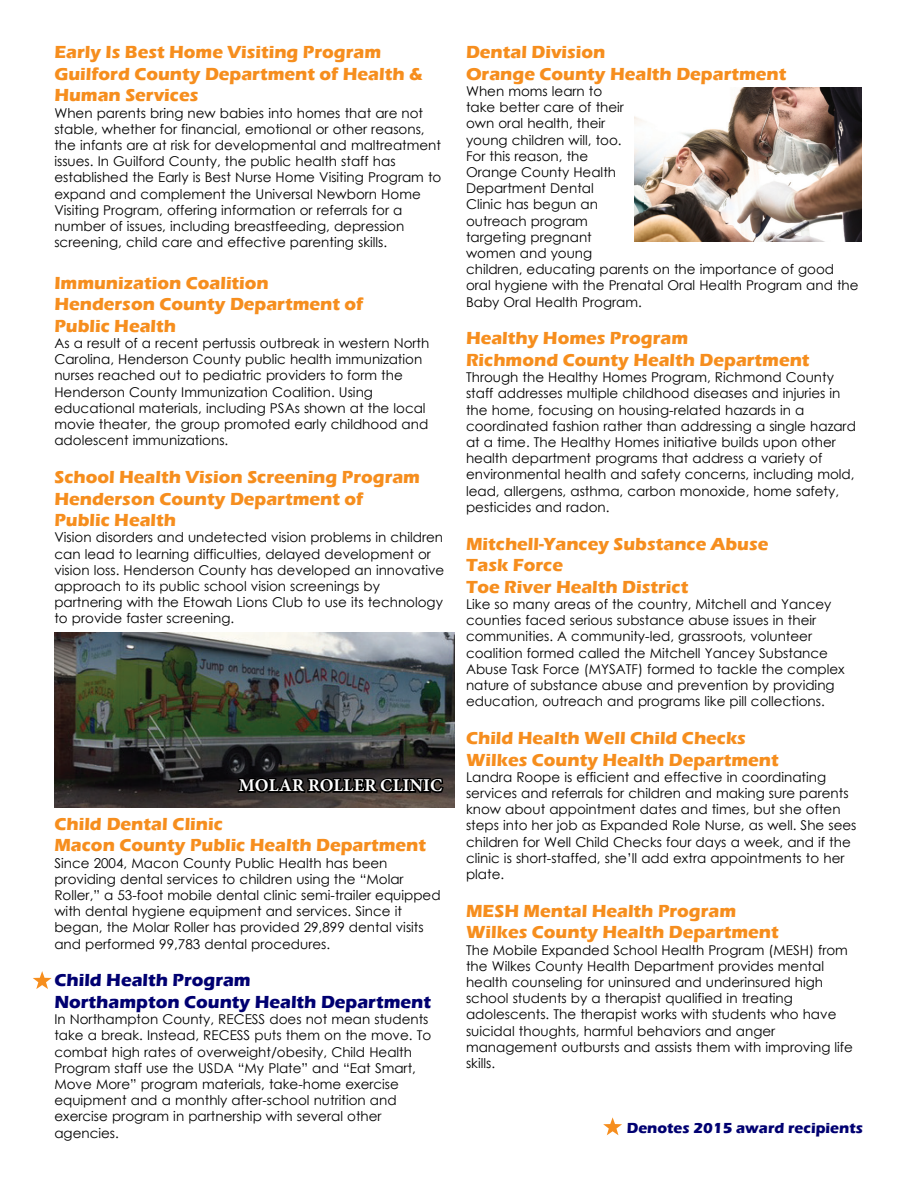
<style>
.page{position:relative;width:918px;height:1188px;background:#fff}
.page>*{position:absolute;margin:0;border:0;box-sizing:border-box;transform-origin:0 0}
.t1{font:700 18px/21.6px "Eras ITC";color:#f68e1e}
.t2{font:700 18px "Eras ITC";color:#000071}
.t3{font:700 18px "Minion Pro";letter-spacing:.01em;color:#fff}
.t4{font:700 15px "Eras ITC";color:#000071}
.t5{font:13.5px/16.2px "Century Gothic";color:#000}
</style>
<div class="page">
<img style="left:54px;top:632px;width:400px;height:176px">
<img style="left:236px;top:632px;width:210px;height:176px">
<img style="left:634px;top:88px;width:227px;height:154px">
<svg style="left:603px;top:1117px;width:19px;height:18px"></svg>
<svg style="left:33px;top:971px;width:19px;height:18px"></svg>
<p class="t1" style="left:54px;top:41px;width:328px">Early Is Best Home Visiting Program</p>
<p class="t1" style="left:54px;top:63px;width:370px">Guilford County Department of Health &amp;<br>Human Services</p>
<p class="t5" style="left:54px;top:104px;width:389px">When parents bring new babies into homes that are not stable, whether for financial, emotional or other reasons, the infants are at risk for developmental and maltreatment issues. In Guilford County, the public health staff has established the Early is Best Nurse Home Visiting Program to expand and complement the Universal Newborn Home Visiting Program, offering information or referrals for a number of issues, including breastfeeding, depression screening, child care and effective parenting skills.</p>
<p class="t1" style="left:54px;top:272px;width:216px">Immunization Coalition</p>
<p class="t1" style="left:54px;top:293px;width:310px">Henderson County Department of</p>
<p class="t1" style="left:54px;top:315px;width:123px">Public Health</p>
<p class="t5" style="left:54px;top:335px;width:377px">As a result of a recent pertussis outbreak in western North Carolina, Henderson County public health immunization nurses reached out to pediatric providers to form the Henderson County Immunization Coalition. Using educational materials, including PSAs shown at the local movie theater, the group promoted early childhood and adolescent immunizations.</p>
<p class="t1" style="left:54px;top:466px;width:367px">School Health Vision Screening Program</p>
<p class="t1" style="left:54px;top:488px;width:310px">Henderson County Department of</p>
<p class="t1" style="left:54px;top:509px;width:123px">Public Health</p>
<p class="t5" style="left:54px;top:529px;width:391px">Vision disorders and undetected vision problems in children can lead to learning difficulties, delayed development or vision loss. Henderson County has developed an innovative approach to its public school vision screenings by partnering with the Etowah Lions Club to use its technology to provide faster screening.</p>
<p class="t3" style="left:239px;top:773px;width:205px">MOLAR ROLLER CLINIC</p>
<p class="t1" style="left:54px;top:813px;width:170px">Child Dental Clinic</p>
<p class="t1" style="left:54px;top:835px;width:373px">Macon County Public Health Department</p>
<p class="t5" style="left:54px;top:854px;width:388px">Since 2004, Macon County Public Health has been providing dental services to children using the “Molar Roller,” a 53-foot mobile dental clinic semi-trailer equipped with dental hygiene equipment and services. Since it began, the Molar Roller has provided 29,899 dental visits and performed 99,783 dental procedures.</p>
<p class="t2" style="left:54px;top:970px;width:198px">Child Health Program</p>
<p class="t2" style="left:54px;top:992px;width:378px">Northampton County Health Department</p>
<p class="t5" style="left:54px;top:1011px;width:378px">In Northampton County, RECESS does not mean students take a break. Instead, RECESS puts them on the move. To combat high rates of overweight/obesity, Child Health Program staff use the USDA “My Plate” and “Eat Smart, Move More” program materials, take-home exercise equipment and a monthly after-school nutrition and exercise program in partnership with several other agencies.</p>
<p class="t1" style="left:466px;top:41px;width:141px">Dental Division</p>
<p class="t1" style="left:466px;top:63px;width:322px">Orange County Health Department</p>
<p class="t5" style="left:466px;top:83px;width:394px">When moms learn to<br>take better care of their<br>own oral health, their<br>young children will, too.<br>For this reason, the<br>Orange County Health<br>Department Dental<br>Clinic has begun an<br>outreach program<br>targeting pregnant<br>women and young<br>children, educating parents on the importance of good oral hygiene with the Prenatal Oral Health Program and the<br>Baby Oral Health Program.</p>
<p class="t1" style="left:466px;top:328px;width:224px">Healthy Homes Program</p>
<p class="t1" style="left:466px;top:349px;width:345px">Richmond County Health Department</p>
<p class="t5" style="left:466px;top:369px;width:391px">Through the Healthy Homes Program, Richmond County staff addresses multiple childhood diseases and injuries in the home, focusing on housing-related hazards in a coordinated fashion rather than addressing a single hazard at a time. The Healthy Homes initiative builds upon other health department programs that address a variety of environmental health and safety concerns, including mold, lead, allergens, asthma, carbon monoxide, home safety, pesticides and radon.</p>
<p class="t1" style="left:466px;top:533px;width:304px">Mitchell-Yancey Substance Abuse</p>
<p class="t1" style="left:466px;top:554px;width:98px">Task Force</p>
<p class="t1" style="left:466px;top:576px;width:224px">Toe River Health District</p>
<p class="t5" style="left:466px;top:596px;width:380px">Like so many areas of the country, Mitchell and Yancey counties faced serious substance abuse issues in their communities. A community-led, grassroots, volunteer coalition formed called the Mitchell Yancey Substance Abuse Task Force (MYSATF) formed to tackle the complex nature of substance abuse and prevention by providing education, outreach and programs like pill collections.</p>
<p class="t1" style="left:466px;top:727px;width:281px">Child Health Well Child Checks</p>
<p class="t1" style="left:466px;top:749px;width:314px">Wilkes County Health Department</p>
<p class="t5" style="left:466px;top:769px;width:392px">Landra Roope is efficient and effective in coordinating services and referrals for children and making sure parents know about appointment dates and times, but she often steps into her job as Expanded Role Nurse, as well. She sees children for Well Child Checks four days a week, and if the clinic is short-staffed, she’ll add extra appointments to her plate.</p>
<p class="t1" style="left:466px;top:900px;width:272px">MESH Mental Health Program</p>
<p class="t1" style="left:466px;top:922px;width:314px">Wilkes County Health Department</p>
<p class="t5" style="left:466px;top:941px;width:388px">The Mobile Expanded School Health Program (MESH) from the Wilkes County Health Department provides mental health counseling for uninsured and underinsured high school students by a therapist qualified in treating adolescents. The therapist works with students who have suicidal thoughts, harmful behaviors and anger management outbursts and assists them with improving life skills.</p>
<p class="t4" style="left:627px;top:1119px;width:238px">Denotes 2015 award recipients</p>
</div>
